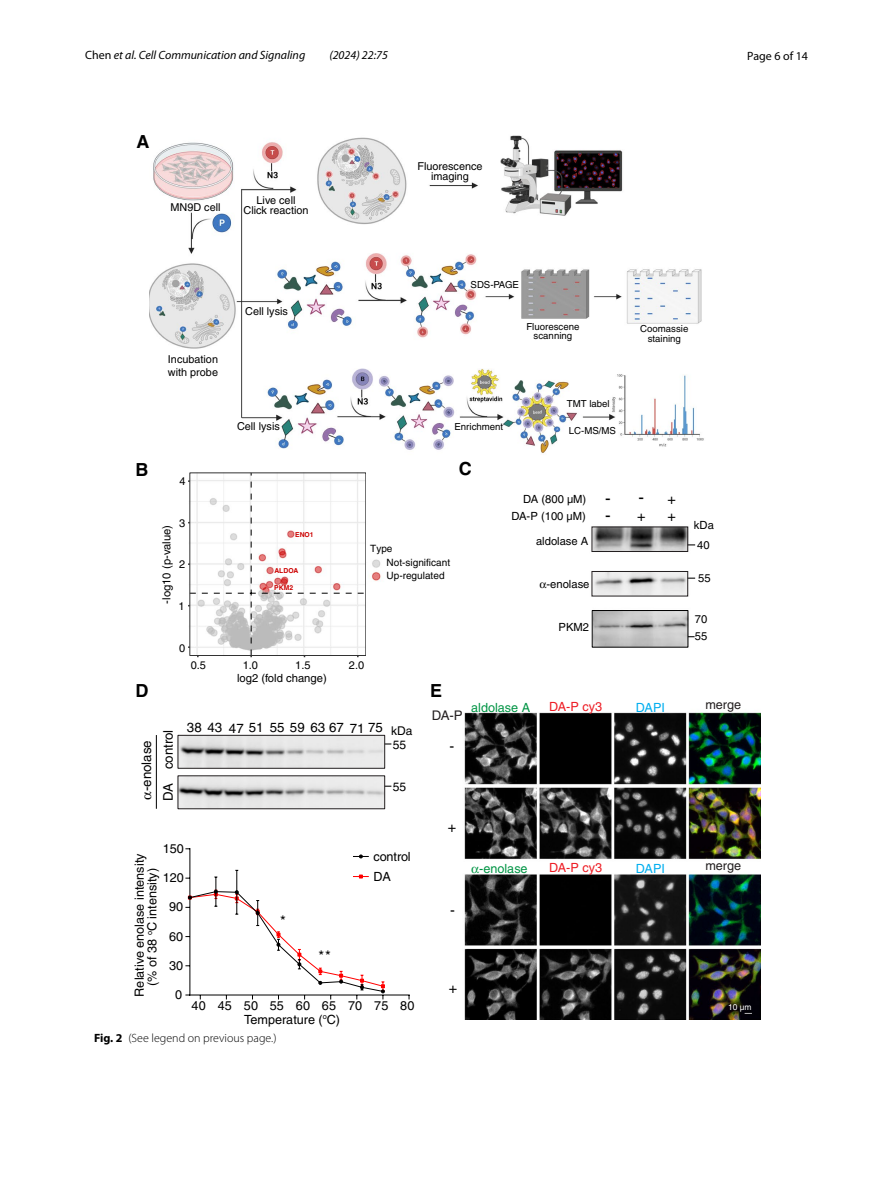
<style>
.page{position:relative;width:893px;height:1187px;background:#fff}
.page>*{position:absolute;margin:0;border:0;box-sizing:border-box;transform-origin:0 0}
.t1{font:18px "Helvetica Bold 2";color:#000}
.t2{font:16.95px/16.6px "Helvetica 3";color:#000}
.t3{font:14.7px "Helvetica 2";color:#000}
.t4{font:14.4px "Helvetica 3";color:#000}
.t5{font:13.2px "Helvetica 3";color:#000}
.t6{font:13.2px "Helvetica 3";color:#231f20}
.t7{font:12.6px/20.1px "Helvetica 2";color:#000}
.t8{font:12.6px "Helvetica 3";color:#009444}
.t9{font:12.6px "Helvetica 3";color:#ed1c24}
.t10{font:12.6px "Helvetica 3";color:#231f20}
.t11{font:12.6px "Helvetica 3";color:#00aeef}
.t12{font:italic 12px "Myriad Pro";color:#000}
.t13{font:300 12px "Myriad Pro";color:#000}
.t14{font:12px "Myriad Pro";color:#000}
.t15{font:12px "Helvetica 3";color:#000}
.t16{font:11.25px/17.5px "Helvetica 3";color:#000}
.t17{font:10.95px "Helvetica 3";color:#000}
.t18{font:10.8px/9.6px "Helvetica 3";color:#000;text-align:center}
.t19{font:10.05px/14.1px "Helvetica 3";color:#000}
.t20{font:9.6px/9.6px "Helvetica 3";color:#000;text-align:center}
.t21{font:8.4px "Helvetica 3";color:#fff}
.t22{font:6.75px "Helvetica Bold 2";color:#c00}
.s1{font-style:normal}
.s2{font-size:14.4px}
.s3{font-weight:700}
</style>
<div class="page">
<img style="left:149px;top:135px;width:611px;height:884px">
<hr style="left:189px;top:994px;width:221px;height:1px;background:#000">
<hr style="left:190px;top:848px;width:1px;height:147px;background:#000">
<svg style="left:353px;top:854px;width:16px;height:4px"></svg>
<svg style="left:185px;top:869px;width:200px;height:130px"></svg>
<hr style="left:156px;top:735px;width:1px;height:73px;background:#000">
<svg style="left:178px;top:735px;width:213px;height:74px;background:#d1d1d1"></svg>
<svg style="left:188px;top:473px;width:178px;height:184px"></svg>
<div style="left:592px;top:571px;width:96px;height:25px;border:1px solid #231f20"></div>
<div style="left:592px;top:526px;width:96px;height:25px;border:1px solid #231f20"></div>
<div style="left:592px;top:610px;width:96px;height:37px;border:1px solid #000"></div>
<svg style="left:472px;top:866px;width:7px;height:7px"></svg>
<svg style="left:540px;top:582px;width:6px;height:6px"></svg>
<svg style="left:149px;top:791px;width:2px;height:8px"></svg>
<p class="t12" style="left:85px;top:48px;width:222px"><span class="s1">Chen</span> et al. Cell Communication and Signaling</p>
<p class="t12" style="left:329px;top:48px;width:60px">(2024) 22:75</p>
<p class="t14" style="left:747px;top:48px;width:62px">Page 6 of 14</p>
<h1 class="t1" style="left:137px;top:131px;width:15px">A</h1>
<p class="t18" style="left:171px;top:202px;width:52px">MN9D cell</p>
<p class="t18" style="left:244px;top:195px;width:66px">Live cell<br>Click reaction</p>
<p class="t18" style="left:417px;top:161px;width:67px">Fluorescence imaging</p>
<h1 class="t1" style="left:136px;top:458px;width:15px">B</h1>
<p class="t18" style="left:168px;top:353px;width:52px;line-height:12.6px;text-align:left">Incubation with probe</p>
<p class="t17" style="left:179px;top:475px;width:8px">4</p>
<p class="t17" style="left:179px;top:516px;width:8px">3</p>
<p class="t16" style="left:158px;top:603px;width:80px;rotate:-90deg">-log10 (p-value)</p>
<p class="t17" style="left:179px;top:557px;width:8px">2</p>
<p class="t17" style="left:178px;top:599px;width:8px">1</p>
<p class="t17" style="left:179px;top:641px;width:8px">0</p>
<p class="t18" style="left:245px;top:306px;width:44px">Cell lysis</p>
<p class="t18" style="left:237px;top:422px;width:44px">Cell lysis</p>
<p class="t22" style="left:295px;top:530px;width:20px">ENO1</p>
<p class="t22" style="left:274px;top:566px;width:26px">ALDOA</p>
<p class="t22" style="left:274px;top:584px;width:20px">PKM2</p>
<p class="t20" style="left:471px;top:280px;width:50px">SDS-PAGE</p>
<p class="t20" style="left:526px;top:321px;width:55px">Fluorescene scanning</p>
<p class="t20" style="left:640px;top:324px;width:50px">Coomassie staining</p>
<p class="t20" style="left:454px;top:422px;width:50px">Enrichment</p>
<h1 class="t1" style="left:459px;top:458px;width:15px">C</h1>
<p class="t20" style="left:567px;top:398px;width:44px">TMT label</p>
<p class="t20" style="left:569px;top:425px;width:49px">LC-MS/MS</p>
<p class="t19" style="left:386px;top:541px;width:65px;text-indent:-16px">Type<br>Not-significant</p>
<p class="t19" style="left:386px;top:568px;width:60px">Up-regulated</p>
<p class="t16" style="left:523px;top:490px;width:65px">DA (800 µM)</p>
<h2 class="t2" style="left:638px;top:489px;width:39px">- <span class="s2">+</span></h2>
<p class="t16" style="left:511px;top:507px;width:76px">DA-P (100 µM)</p>
<h2 class="t2" style="left:605px;top:489px;width:7px">- -</h2>
<p class="t4" style="left:637px;top:507px;width:10px">+</p>
<p class="t4" style="left:667px;top:507px;width:10px">+</p>
<p class="t16" style="left:536px;top:532px;width:54px">aldolase A</p>
<p class="t16" style="left:546px;top:575px;width:45px">-enolase</p>
<p class="t16" style="left:558px;top:618px;width:32px">PKM2</p>
<p class="t16" style="left:694px;top:516px;width:21px">kDa</p>
<p class="t16" style="left:697px;top:536px;width:14px">40</p>
<p class="t16" style="left:698px;top:569px;width:14px">55</p>
<p class="t16" style="left:695px;top:609px;width:14px">70<br>55</p>
<p class="t17" style="left:191px;top:659px;width:17px">0.5</p>
<p class="t17" style="left:243px;top:659px;width:17px">1.0</p>
<p class="t17" style="left:295px;top:659px;width:17px">1.5</p>
<p class="t17" style="left:349px;top:659px;width:17px">2.0</p>
<p class="t16" style="left:237px;top:669px;width:91px">log2 (fold change)</p>
<h1 class="t1" style="left:136px;top:679px;width:15px">D</h1>
<h1 class="t1" style="left:430px;top:679px;width:14px">E</h1>
<p class="t5" style="left:139px;top:791px;width:52px;rotate:-90deg">-enolase</p>
<p class="t5" style="left:161px;top:769px;width:41px;rotate:-90deg">control</p>
<p class="t5" style="left:161px;top:801px;width:19px;rotate:-90deg">DA</p>
<p class="t5" style="left:187px;top:720px;width:227px">38 43 47 51 55 59 63 67 71 75 <sub>kDa</sub></p>
<p class="t15" style="left:393px;top:737px;width:15px">55</p>
<p class="t15" style="left:393px;top:779px;width:15px">55</p>
<p class="t6" style="left:432px;top:708px;width:33px">DA-P</p>
<p class="t4" style="left:450px;top:737px;width:6px">-</p>
<p class="t8" style="left:471px;top:700px;width:61px">aldolase A</p>
<p class="t9" style="left:549px;top:698px;width:54px">DA-P cy3</p>
<p class="t11" style="left:636px;top:700px;width:30px">DAPI</p>
<p class="t10" style="left:705px;top:697px;width:37px">merge</p>
<p class="t7" style="left:163px;top:838px;width:23px">150</p>
<p class="t7" style="left:133px;top:996px;width:144px;line-height:12.6px;text-align:center;rotate:-90deg">Relative enolase intensity (% of 38 <sup>o</sup>C intensity)</p>
<p class="t7" style="left:163px;top:867px;width:23px">120</p>
<p class="t7" style="left:169px;top:896px;width:16px">90</p>
<p class="t7" style="left:169px;top:926px;width:16px">60</p>
<p class="t7" style="left:169px;top:955px;width:16px">30</p>
<p class="t7" style="left:175px;top:984px;width:9px">0</p>
<p class="t3" style="left:280px;top:911px;width:7px">*</p>
<p class="t3" style="left:319px;top:947px;width:14px">**</p>
<p class="t7" style="left:374px;top:846px;width:39px">control<br>DA</p>
<p class="t7" style="left:192px;top:995px;width:224px">40 45 50 55 60 65 70 75 80</p>
<p class="t7" style="left:244px;top:1008px;width:97px">Temperature (<sup>o</sup>C)</p>
<p class="t13" style="left:94px;top:1030px;width:184px"><span class="s3">Fig. 2</span> (See legend on previous page.)</p>
<p class="t4" style="left:448px;top:818px;width:10px">+</p>
<p class="t4" style="left:450px;top:901px;width:6px">-</p>
<p class="t8" style="left:479px;top:861px;width:50px">-enolase</p>
<p class="t9" style="left:549px;top:859px;width:54px">DA-P cy3</p>
<p class="t11" style="left:636px;top:861px;width:30px">DAPI</p>
<p class="t10" style="left:705px;top:858px;width:37px">merge</p>
<p class="t4" style="left:449px;top:979px;width:10px">+</p>
<p class="t21" style="left:728px;top:1002px;width:25px">10 µm</p>
</div>
